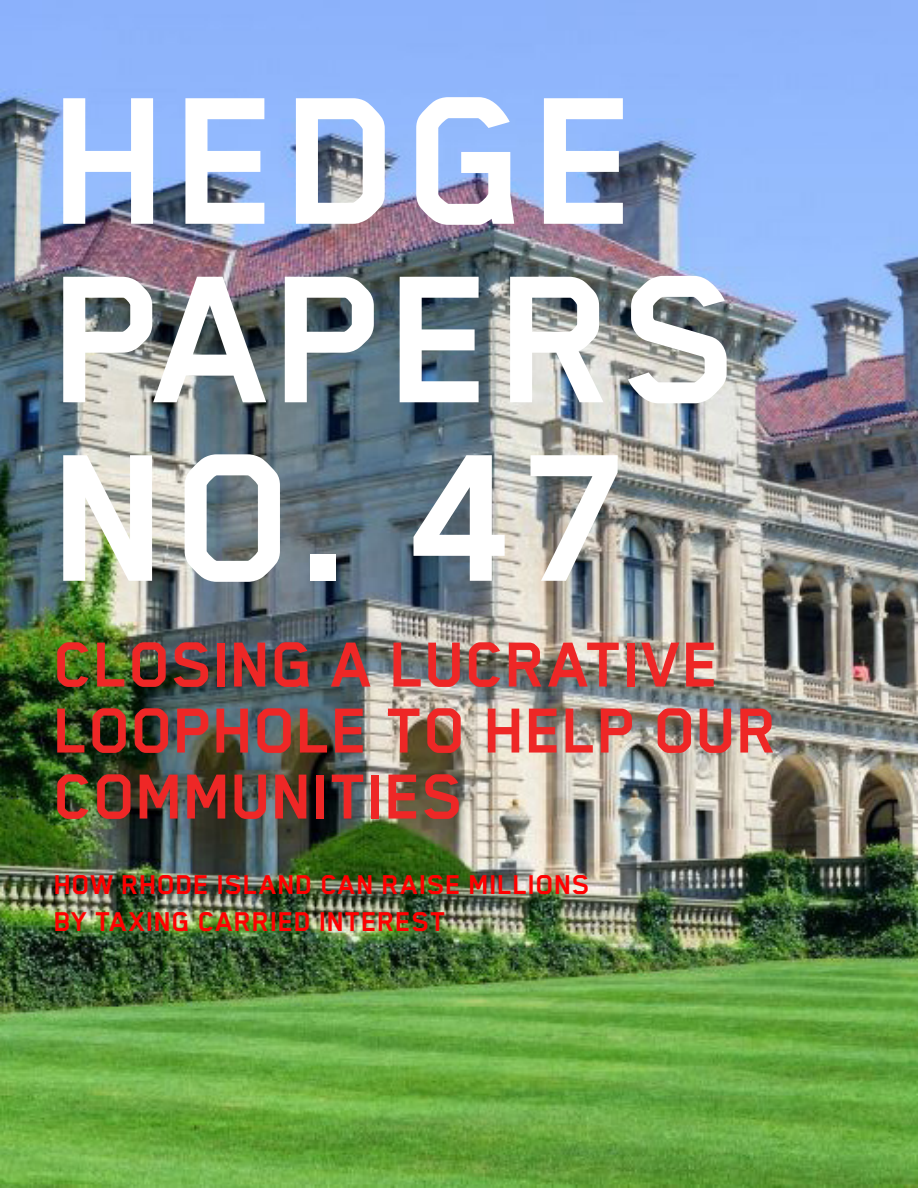
<style>
.page{position:relative;width:918px;height:1188px;background:#fff}
.page>*{position:absolute;margin:0;border:0;box-sizing:border-box;transform-origin:0 0}
.t1{font:700 210px/178.5px "Blender Pro";letter-spacing:.01em;color:#fff}
.t2{font:700 73.5px/66px "Blender Pro";letter-spacing:-.01em;color:#ee2726}
.Subheader{font:700 31.5px/37.8px "Blender Pro";color:#f00}
</style>
<div class="page">
<img style="left:0;top:0;width:918px;height:1188px">
<p class="t1" style="left:54px;top:69px;width:692px">HEDGE<br>PAPERS<br>NO. 47</p>
<p class="t2" style="left:54px;top:630px;width:727px">CLOSING A LUCRATIVE<br>LOOPHOLE TO HELP OUR<br>COMMUNITIES</p>
<p class="Subheader" style="left:54px;top:865px;width:538px">HOW RHODE ISLAND CAN RAISE MILLIONS<br>BY TAXING CARRIED INTEREST</p>
</div>
